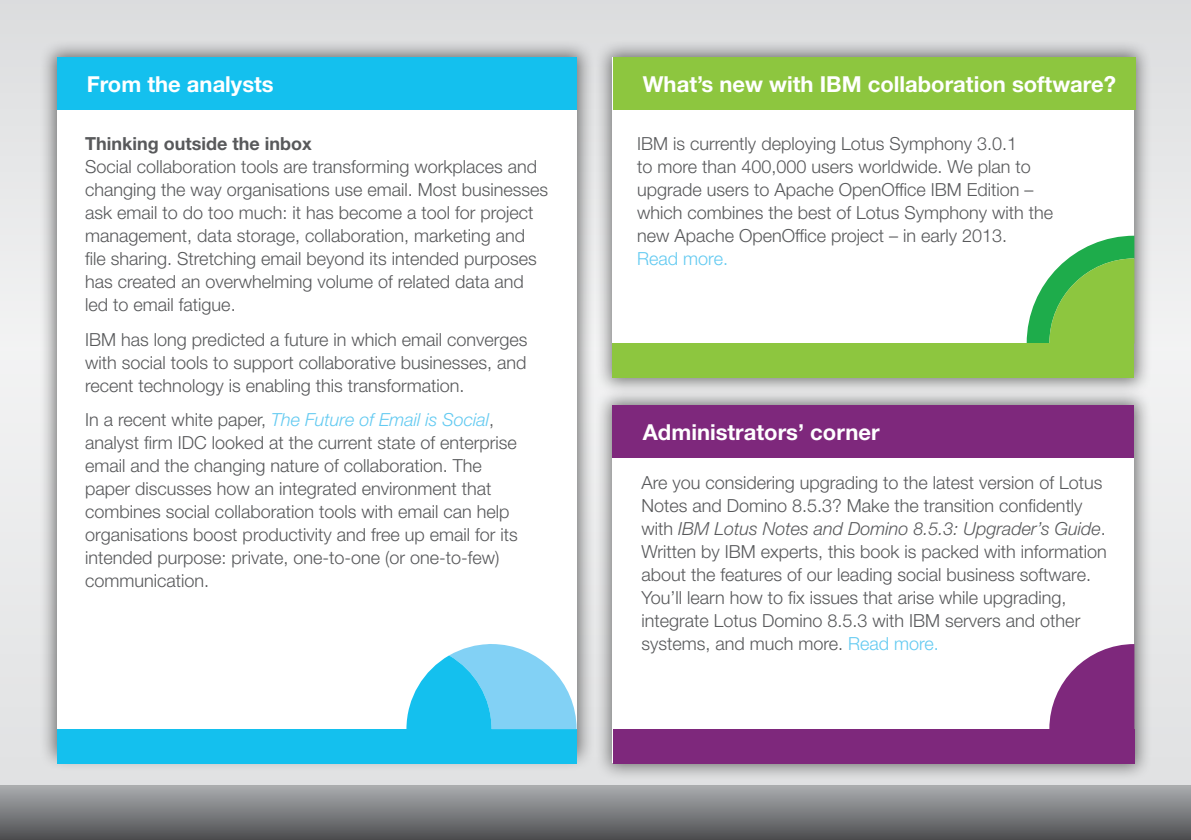
<style>
.page{position:relative;width:1191px;height:840px;background:#fff}
.page>*{position:absolute;margin:0;border:0;box-sizing:border-box;transform-origin:0 0}
.t1{font:700 22px "Helvetica Neue LT Std";color:#fff}
.t2{font:300 18px/23px "Helvetica Neue LT Std";color:#58595b}
.t3{font:700 18px "Helvetica Neue LT Std";color:#58595b}
.t4{font:300 18px "Helvetica Neue LT Std";color:#63caf1}
.s1{font-style:italic;color:#63caf1}
.s2{font-style:italic}
.s3{color:#63caf1}
</style>
<div class="page">
<div style="left:0;top:0;width:1191px;height:839px;background:linear-gradient(to bottom,#e7e8e9,#eaebeb)"></div>
<div style="left:594px;top:387px;width:558px;height:394px;background:#000;opacity:.5"></div>
<div style="left:613px;top:405px;width:521px;height:357px;background:#fff"></div>
<div style="left:594px;top:39px;width:558px;height:357px;background:#000;opacity:.5"></div>
<div style="left:613px;top:57px;width:521px;height:320px;background:#fff"></div>
<div style="left:613px;top:57px;width:522px;height:53px;background:#8dc63f"></div>
<svg style="left:1026px;top:235px;width:108px;height:108px"></svg>
<div style="left:612px;top:343px;width:522px;height:34px;background:#8dc63f"></div>
<div style="left:613px;top:405px;width:521px;height:53px;background:#7e287c"></div>
<div style="left:0;top:784px;width:1191px;height:55px;background:linear-gradient(to bottom,#adafb2,#4f4f52)"></div>
<div style="left:38px;top:39px;width:557px;height:732px;background:#000;opacity:.5"></div>
<div style="left:57px;top:57px;width:519px;height:696px;background:#fff"></div>
<div style="left:57px;top:57px;width:519px;height:53px;background:#14c0ee"></div>
<div style="left:57px;top:728px;width:519px;height:34px;background:#14c0ee"></div>
<div style="left:613px;top:728px;width:521px;height:34px;background:#7e287c"></div>
<svg style="left:406px;top:644px;width:170px;height:84px"></svg>
<svg style="left:1049px;top:644px;width:85px;height:84px"></svg>
<p class="t1" style="left:87px;top:70px;width:188px">From the analysts</p>
<p class="t3" style="left:85px;top:132px;width:228px">Thinking outside the inbox</p>
<p class="t2" style="left:85px;top:155px;width:464px">Social collaboration tools are transforming workplaces and changing the way organisations use email. Most businesses ask email to do too much: it has become a tool for project management, data storage, collaboration, marketing and file sharing. Stretching email beyond its intended purposes has created an overwhelming volume of related data and led to email fatigue.</p>
<p class="t2" style="left:85px;top:327px;width:444px;text-align:justify">IBM has long predicted a future in which email converges with social tools to support collaborative businesses, and recent technology is enabling this transformation.</p>
<p class="t2" style="left:85px;top:407px;width:434px">In a recent white paper, <span class="s1">The Future of Email is Social</span>, analyst firm IDC looked at the current state of enterprise email and the changing nature of collaboration. The paper discusses how an integrated environment that combines social collaboration tools with email can help organisations boost productivity and free up email for its intended purpose: private, one-to-one (or one-to-few) communication.</p>
<p class="t1" style="left:643px;top:70px;width:474px">What’s new with IBM collaboration software?</p>
<p class="t2" style="left:637px;top:132px;width:417px">IBM is currently deploying Lotus Symphony 3.0.1<br>to more than 400,000 users worldwide. We plan to upgrade users to Apache OpenOffice IBM Edition – which combines the best of Lotus Symphony with the new Apache OpenOffice project – in early 2013.</p>
<p class="t4" style="left:637px;top:248px;width:92px">Read more.</p>
<p class="t1" style="left:643px;top:418px;width:238px">Administrators’ corner</p>
<p class="t2" style="left:641px;top:470px;width:467px">Are you considering upgrading to the latest version of Lotus Notes and Domino 8.5.3? Make the transition confidently with <span class="s2">IBM Lotus Notes and Domino 8.5.3: Upgrader’s Guide</span>.<br>Written by IBM experts, this book is packed with information about the features of our leading social business software.<br>You’ll learn how to fix issues that arise while upgrading, integrate Lotus Domino 8.5.3 with IBM servers and other systems, and much more. <span class="s3">Read more.</span></p>
</div>
